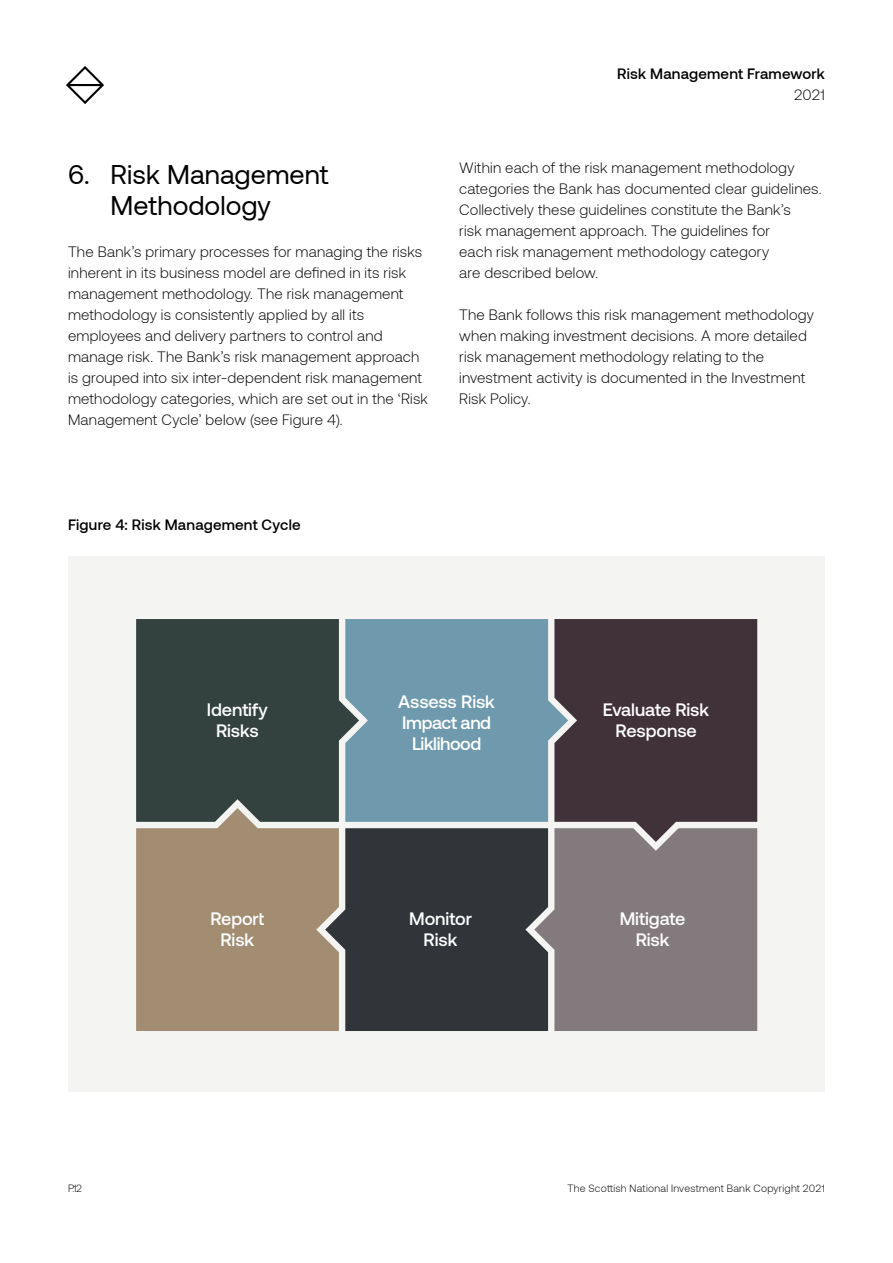
<style>
.page{position:relative;width:893px;height:1263px;background:#fff}
.page>*{position:absolute;margin:0;border:0;box-sizing:border-box;transform-origin:0 0}
.Document_Subheading{font:27px/31.5px "The Bank Sans";letter-spacing:.005em;color:#000;text-align:center}
.t1{font:500 18px/21px "The Bank Sans";letter-spacing:-.005em;color:#fff;text-align:center}
.Body_Copy{font:300 15px/21px "The Bank Sans";letter-spacing:.015em;color:#000}
.Body_Heading_L1{font:500 15px "The Bank Sans";letter-spacing:.015em;color:#000}
.Body_Copy_Small{font:300 10.5px "The Bank Sans";letter-spacing:.025em;color:#000}
</style>
<div class="page">
<div style="left:68px;top:556px;width:757px;height:536px;background:#f4f4f3"></div>
<div style="left:339px;top:828px;width:195px;height:203px;background:#31353a"></div>
<svg style="left:534px;top:828px;width:223px;height:203px;fill:#837a7e"></svg>
<div style="left:136px;top:822px;width:203px;height:209px;background:#a28d73"></div>
<div style="left:136px;top:619px;width:209px;height:203px;background:#34423f"></div>
<svg style="left:554px;top:619px;width:203px;height:223px;fill:#413239"></svg>
<svg style="left:345px;top:619px;width:223px;height:203px;fill:#6f9aad"></svg>
<svg style="left:66px;top:66px;width:38px;height:38px"></svg>
<p class="Document_Subheading" style="left:68px;top:158px;width:262px">6. Risk Management<br>Methodology</p>
<p class="Body_Copy" style="left:68px;top:241px;width:361px">The Bank’s primary processes for managing the risks inherent in its business model are defined in its risk management methodology. The risk management methodology is consistently applied by all its employees and delivery partners to control and manage risk. The Bank’s risk management approach is grouped into six inter-dependent risk management methodology categories, which are set out in the ‘Risk Management Cycle’ below (see Figure 4).</p>
<p class="Body_Heading_L1" style="left:617px;top:65px;width:209px">Risk Management Framework</p>
<p class="Body_Copy" style="left:794px;top:84px;width:32px">2021</p>
<p class="Body_Copy" style="left:459px;top:157px;width:364px">Within each of the risk management methodology categories the Bank has documented clear guidelines.<br>Collectively these guidelines constitute the Bank’s<br>risk management approach. The guidelines for<br>each risk management methodology category<br>are described below.</p>
<p class="Body_Copy" style="left:459px;top:304px;width:356px">The Bank follows this risk management methodology when making investment decisions. A more detailed risk management methodology relating to the investment activity is documented in the Investment Risk Policy.</p>
<p class="Body_Heading_L1" style="left:68px;top:516px;width:234px">Figure 4: Risk Management Cycle</p>
<p class="t1" style="left:207px;top:701px;width:63px">Identify<br>Risks</p>
<p class="t1" style="left:398px;top:693px;width:98px">Assess Risk<br>Impact and<br>Liklihood</p>
<p class="t1" style="left:603px;top:701px;width:108px">Evaluate Risk<br>Response</p>
<p class="Body_Copy_Small" style="left:68px;top:1182px;width:16px">P.12</p>
<p class="t1" style="left:210px;top:910px;width:55px">Report<br>Risk</p>
<p class="t1" style="left:409px;top:910px;width:64px">Monitor<br>Risk</p>
<p class="t1" style="left:620px;top:910px;width:67px">Mitigate<br>Risk</p>
<p class="Body_Copy_Small" style="left:567px;top:1182px;width:259px">The Scottish National Investment Bank Copyright 2021</p>
</div>
